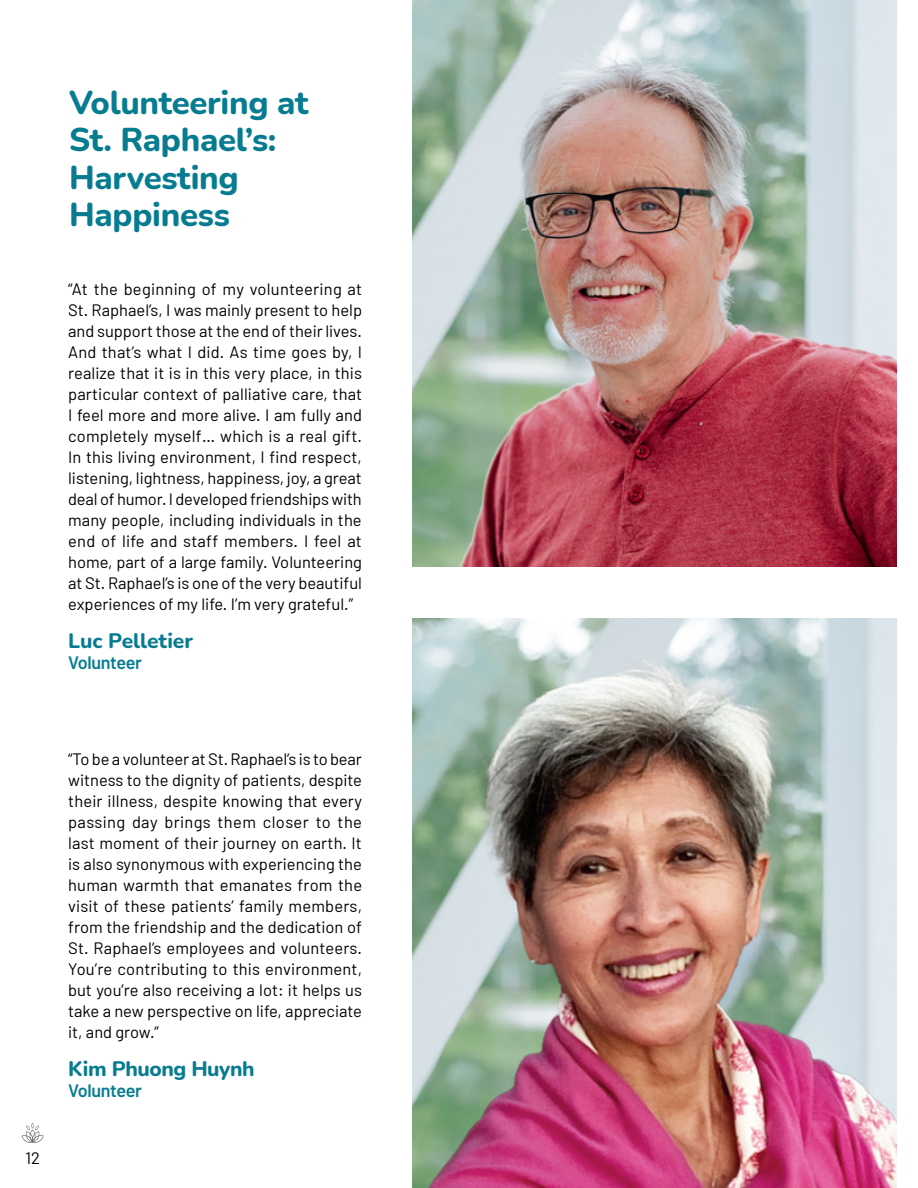
<style>
.page{position:relative;width:918px;height:1188px;background:#fff}
.page>*{position:absolute;margin:0;border:0;box-sizing:border-box;transform-origin:0 0}
.t1{font:800 33px/37.5px "Nunito";letter-spacing:-.01em;color:#077c91}
.t2{font:800 21px "Nunito";letter-spacing:-.02em;color:#077c91}
.t3{font:800 21px "Nunito";color:#077c91}
.t4{font:600 18px "Barlow";letter-spacing:-.02em;color:#077c91}
.t5{font:16.5px/21px "Barlow";color:#000;text-align:justify}
</style>
<div class="page">
<svg style="left:22px;top:1123px;width:22px;height:20px"></svg>
<img style="left:412px;top:0;width:485px;height:567px">
<img style="left:412px;top:619px;width:485px;height:569px">
<h1 class="t1" style="left:69px;top:82px;width:241px">Volunteering at<br>St. Raphael’s:<br>Harvesting<br>Happiness</h1>
<p class="t5" style="left:68px;top:278px;width:296px">“At the beginning of my volunteering at St. Raphael’s, I was mainly present to help and support those at the end of their lives.<br>And that’s what I did. As time goes by, I realize that it is in this very place, in this particular context of palliative care, that I feel more and more alive. I am fully and completely myself… which is a real gift.<br>In this living environment, I find respect, listening, lightness, happiness, joy, a great deal of humor. I developed friendships with many people, including individuals in the end of life and staff members. I feel at home, part of a large family. Volunteering at St. Raphael’s is one of the very beautiful experiences of my life. I’m very grateful.”</p>
<p class="t3" style="left:68px;top:625px;width:126px">Luc Pelletier</p>
<p class="t4" style="left:68px;top:649px;width:75px">Volunteer</p>
<p class="t5" style="left:25px;top:1147px;width:16px">12</p>
<p class="t5" style="left:68px;top:748px;width:296px">“To be a volunteer at St. Raphael’s is to bear witness to the dignity of patients, despite their illness, despite knowing that every passing day brings them closer to the last moment of their journey on earth. It is also synonymous with experiencing the human warmth that emanates from the visit of these patients’ family members, from the friendship and the dedication of St. Raphael’s employees and volunteers.<br>You’re contributing to this environment, but you’re also receiving a lot: it helps us take a new perspective on life, appreciate it, and grow.”</p>
<p class="t2" style="left:68px;top:1053px;width:188px">Kim Phuong Huynh</p>
<p class="t4" style="left:68px;top:1077px;width:75px">Volunteer</p>
</div>
